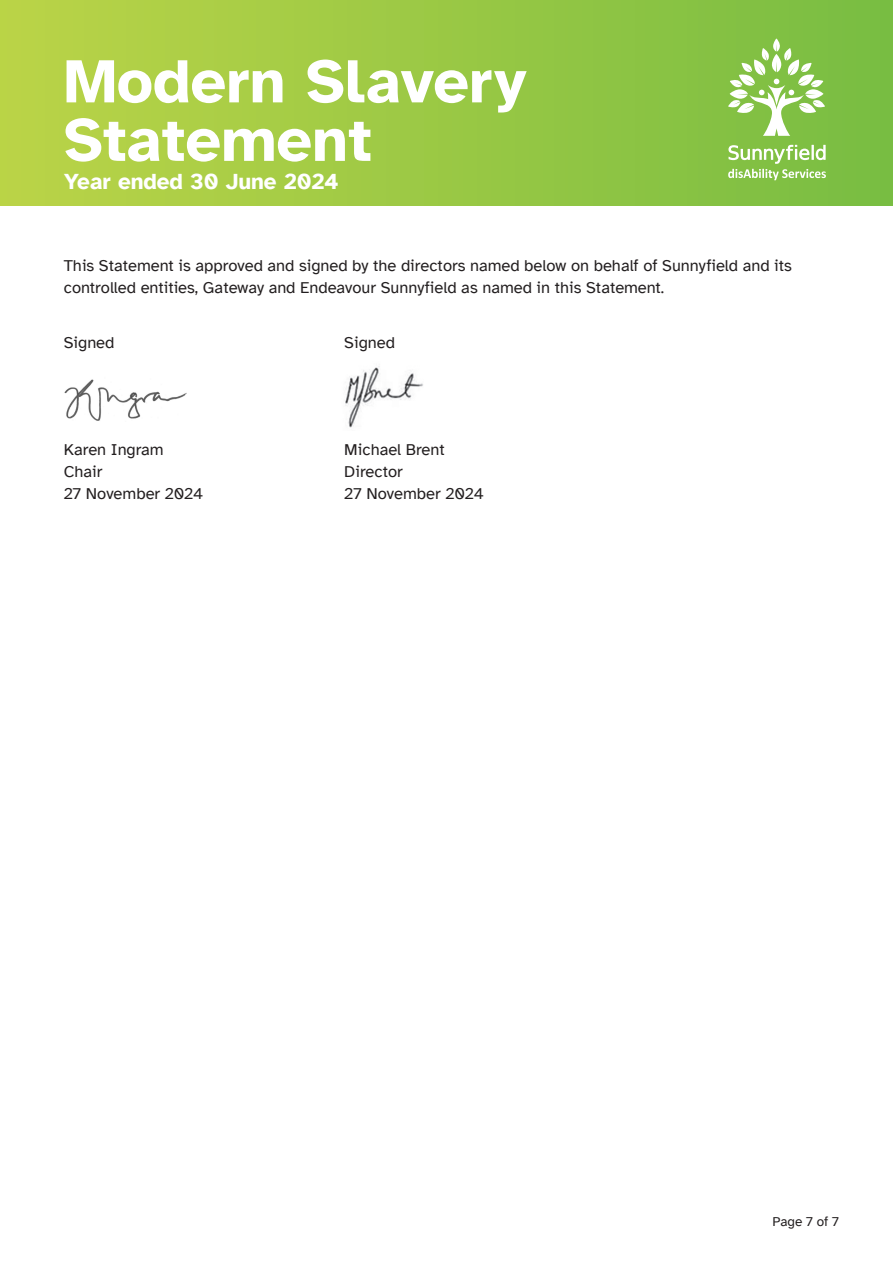
<style>
.page{position:relative;width:893px;height:1263px;background:#fff}
.page>*{position:absolute;margin:0;border:0;box-sizing:border-box;transform-origin:0 0}
.t1{font:700 63px/58.5px "Atkinson Hyperlegible";color:#fff}
.t2{font:700 22.5px "Atkinson Hyperlegible";color:#fff}
.SF_Copy{font:16.5px/21.8px "Atkinson Hyperlegible";color:#231f20}
.SF_Copy-2{font:13.5px "Atkinson Hyperlegible";color:#231f20}
</style>
<div class="page">
<div style="left:0;top:0;width:893px;height:206px;background:linear-gradient(to right,#bbd447,#78bd42)"></div>
<svg style="left:728px;top:38px;width:97px;height:98px"></svg>
<svg style="left:728px;top:145px;width:98px;height:35px"></svg>
<img style="left:345px;top:366px;width:78px;height:62px">
<img style="left:64px;top:379px;width:122px;height:42px">
<p class="t1" style="left:64px;top:52px;width:464px">Modern Slavery<br>Statement</p>
<p class="t2" style="left:64px;top:168px;width:276px">Year ended 30 June 2024</p>
<p class="SF_Copy" style="left:64px;top:255px;width:730px">This Statement is approved and signed by the directors named below on behalf of Sunnyfield and its controlled entities, Gateway and Endeavour Sunnyfield as named in this Statement.</p>
<p class="SF_Copy" style="left:64px;top:332px;width:52px">Signed</p>
<p class="SF_Copy" style="left:344px;top:332px;width:52px">Signed</p>
<p class="SF_Copy" style="left:64px;top:439px;width:101px">Karen Ingram</p>
<p class="SF_Copy" style="left:344px;top:439px;width:102px">Michael Brent</p>
<p class="SF_Copy" style="left:64px;top:461px;width:40px">Chair</p>
<p class="SF_Copy" style="left:344px;top:461px;width:60px">Director</p>
<p class="SF_Copy" style="left:64px;top:482px;width:141px">27 November 2024</p>
<p class="SF_Copy" style="left:344px;top:482px;width:141px">27 November 2024</p>
<p class="SF_Copy-2" style="left:773px;top:1214px;width:68px">Page 7 of 7</p>
</div>
